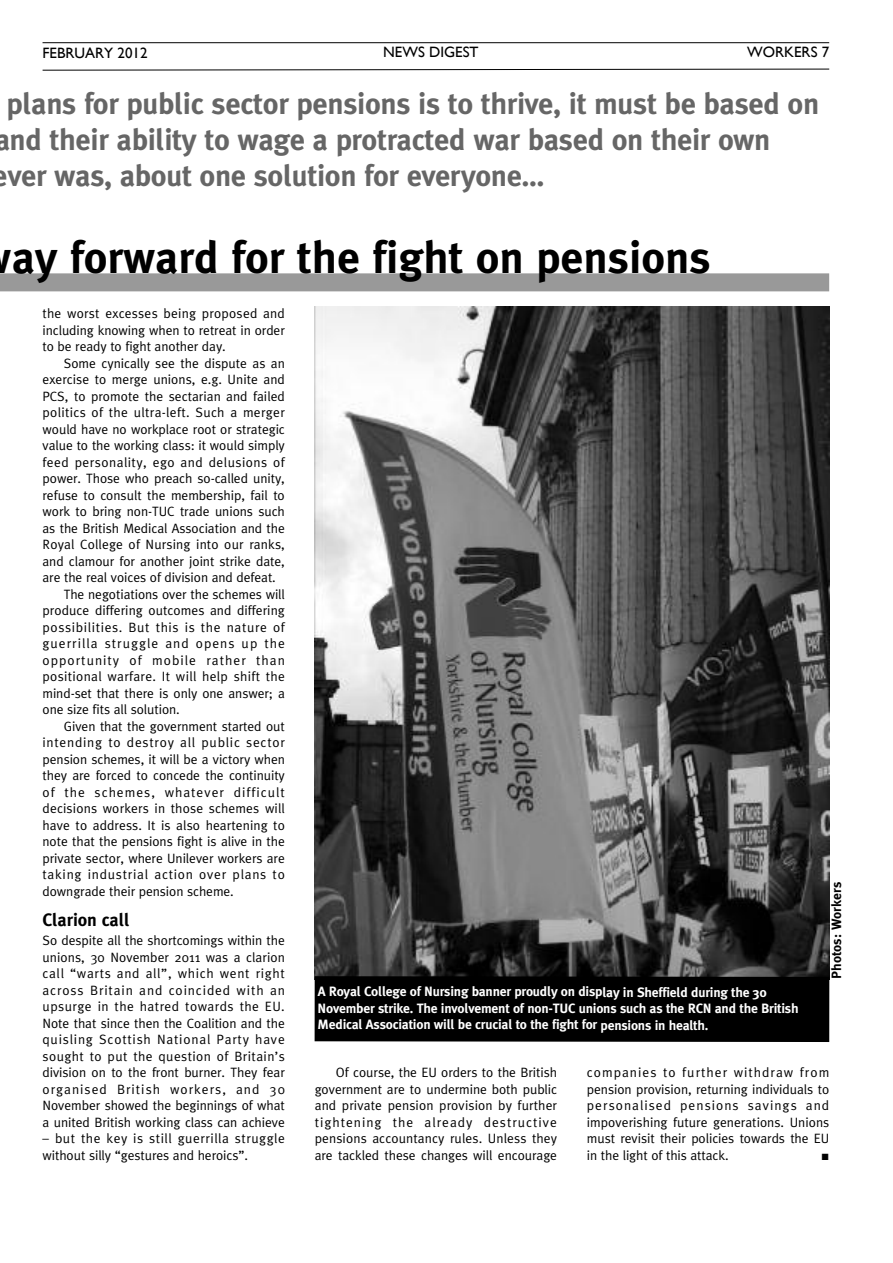
<style>
.page{position:relative;width:893px;height:1263px;background:#fff}
.page>*{position:absolute;margin:0;border:0;box-sizing:border-box;transform-origin:0 0}
.t1{font:700 45px "Meta Plus";color:#000}
.t2{font:700 30px/36px "Meta Plus";letter-spacing:-.01em;color:#666}
.t3{font:700 18px "Meta Plus";letter-spacing:-.005em;color:#000}
.t4{font:15px "Gill Sans";color:#000}
.t5{font:13.5px/16.5px "Meta Plus";letter-spacing:-.005em;color:#000;text-align:justify}
.t6{font:700 13.5px/16.5px "Meta Plus";letter-spacing:-.02em;color:#fff}
.t7{font:13.5px/16.5px "Meta Plus";letter-spacing:.035em;color:#000}
.t8{font:13.5px "Meta Plus";letter-spacing:.075em;color:#000}
.t9{font:13.5px "Meta Plus";letter-spacing:.025em;color:#000}
.t10{font:13.5px "Meta Plus";letter-spacing:.055em;color:#000}
.t11{font:13.5px "Meta Plus";letter-spacing:.045em;color:#000}
.t12{font:700 13.5px "Meta Plus";color:#000}
.t13{font:700 13.5px "Times New Roman";color:#000}
</style>
<div class="page">
<hr style="left:43px;top:42px;width:786px;height:1px;background:#000">
<svg style="left:42px;top:68px;width:788px;height:3px"></svg>
<div style="left:0;top:273px;width:829px;height:18px;background:#999"></div>
<img style="left:315px;top:307px;width:514px;height:669px">
<div style="left:315px;top:976px;width:514px;height:66px;background:#000"></div>
<p class="t4" style="left:43px;top:44px;width:106px">FEBRUARY 2012</p>
<p class="t4" style="left:383px;top:44px;width:97px">NEWS DIGEST</p>
<p class="t4" style="left:747px;top:43px;width:83px">WORKERS 7</p>
<h2 class="t2" style="left:-7px;top:88px;width:828px;text-indent:14px">plans for public sector pensions is to thrive, it must be based on and their ability to wage a protracted war based on their own ever was, about one solution for everyone…</h2>
<h1 class="t1" style="left:12px;top:242px;width:700px">ay forward for the fight on pensions</h1>
<p class="t5" style="left:43px;top:306px;width:244px">the worst excesses being proposed and including knowing when to retreat in order to be ready to fight another day.</p>
<p class="t5" style="left:64px;top:356px;width:223px">Some cynically see the dispute as an</p>
<p class="t5" style="left:43px;top:372px;width:244px">exercise to merge unions, e.g. Unite and</p>
<p class="t5" style="left:43px;top:389px;width:244px">PCS, to promote the sectarian and failed</p>
<p class="t9" style="left:43px;top:408px;width:244px">politics of the ultra-left. Such a merger</p>
<p class="t5" style="left:43px;top:422px;width:244px">would have no workplace root or strategic</p>
<p class="t5" style="left:43px;top:438px;width:244px">value to the working class: it would simply</p>
<p class="t7" style="left:43px;top:455px;width:244px">feed personality, ego and delusions of</p>
<p class="t5" style="left:43px;top:471px;width:244px">power. Those who preach so-called unity,</p>
<p class="t5" style="left:43px;top:488px;width:244px">refuse to consult the membership, fail to</p>
<p class="t5" style="left:43px;top:504px;width:244px">work to bring non-TUC trade unions such</p>
<p class="t5" style="left:43px;top:521px;width:244px">as the British Medical Association and the</p>
<p class="t5" style="left:43px;top:537px;width:244px">Royal College of Nursing into our ranks,</p>
<p class="t5" style="left:43px;top:554px;width:244px">and clamour for another joint strike date,</p>
<p class="t5" style="left:43px;top:570px;width:235px">are the real voices of division and defeat.</p>
<p class="t5" style="left:64px;top:587px;width:223px">The negotiations over the schemes will</p>
<p class="t5" style="left:43px;top:603px;width:244px">produce differing outcomes and differing</p>
<p class="t11" style="left:43px;top:622px;width:244px">possibilities. But this is the nature of</p>
<p class="t8" style="left:43px;top:639px;width:244px">guerrilla struggle and opens up the</p>
<p class="t8" style="left:43px;top:655px;width:244px">opportunity of mobile rather than</p>
<p class="t9" style="left:43px;top:672px;width:244px">positional warfare. It will help shift the</p>
<p class="t5" style="left:43px;top:686px;width:244px">mind-set that there is only one answer; a</p>
<p class="t5" style="left:43px;top:702px;width:139px">one size fits all solution.</p>
<p class="t5" style="left:64px;top:719px;width:223px">Given that the government started out</p>
<p class="t10" style="left:43px;top:738px;width:244px">intending to destroy all public sector</p>
<p class="t5" style="left:43px;top:752px;width:244px">pension schemes, it will be a victory when</p>
<p class="t5" style="left:43px;top:768px;width:244px">they are forced to concede the continuity</p>
<p class="t8" style="left:43px;top:787px;width:244px">of the schemes, whatever difficult</p>
<p class="t5" style="left:43px;top:801px;width:244px">decisions workers in those schemes will</p>
<p class="t5" style="left:43px;top:818px;width:244px">have to address. It is also heartening to</p>
<p class="t5" style="left:43px;top:834px;width:244px">note that the pensions fight is alive in the</p>
<p class="t5" style="left:43px;top:851px;width:244px">private sector, where Unilever workers are</p>
<p class="t10" style="left:43px;top:870px;width:244px">taking industrial action over plans to</p>
<p class="t5" style="left:43px;top:884px;width:193px">downgrade their pension scheme.</p>
<h3 class="t3" style="left:43px;top:913px;width:89px">Clarion call</h3>
<p class="t5" style="left:43px;top:933px;width:244px">So despite all the shortcomings within the unions, 30 November 2011 was a clarion call “warts and all”, which went right across Britain and coincided with an upsurge in the hatred towards the EU.<br>Note that since then the Coalition and the quisling Scottish National Party have sought to put the question of Britain’s division on to the front burner. They fear organised British workers, and 30<br>November showed the beginnings of what a united British working class can achieve</p>
<p class="t7" style="left:43px;top:1131px;width:244px">– but the key is still guerrilla struggle without silly “gestures and heroics”.</p>
<p class="t12" style="left:832px;top:978px;width:98px;rotate:-90deg">Photos: Workers</p>
<p class="t6" style="left:318px;top:985px;width:482px">A Royal College of Nursing banner proudly on display in Sheffield during the 30<br>November strike. The involvement of non-TUC unions such as the RCN and the British<br>Medical Association will be crucial to the fight for pensions in health.</p>
<p class="t5" style="left:315px;top:1065px;width:244px;text-indent:21px">Of course, the EU orders to the British government are to undermine both public and private pension provision by further tightening the already destructive pensions accountancy rules. Unless they are tackled these changes will encourage</p>
<p class="t5" style="left:587px;top:1065px;width:244px">companies to further withdraw from pension provision, returning individuals to personalised pensions savings and impoverishing future generations. Unions must revisit their policies towards the EU in the light of this attack.</p>
<p class="t13" style="left:821px;top:1147px;width:10px">■</p>
</div>
